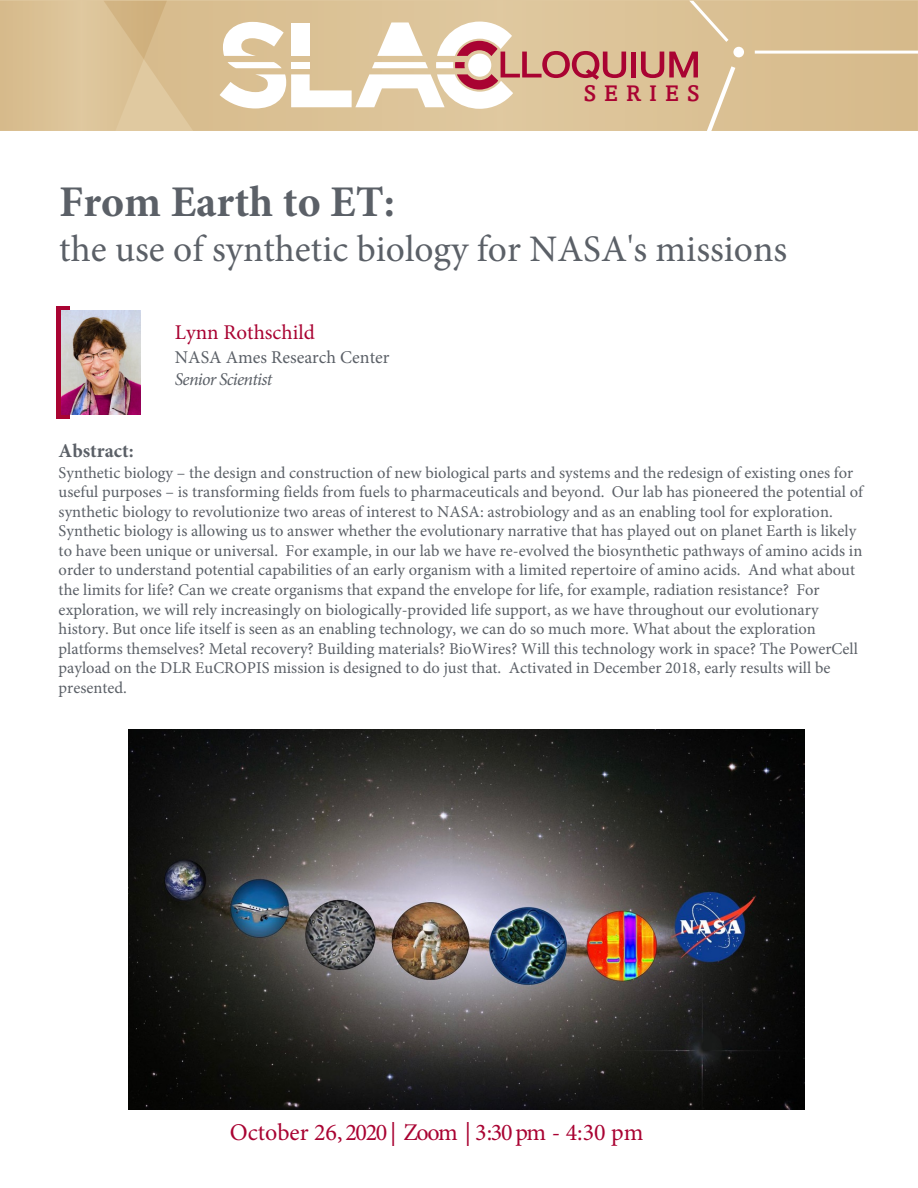
<style>
.page{position:relative;width:918px;height:1188px;background:#fff}
.page>*{position:absolute;margin:0;border:0;box-sizing:border-box;transform-origin:0 0}
.t1{font:700 43.8px "Minion Pro";color:#5b6067}
.t2{font:37.5px "Minion Pro";color:#5b6067}
.t3{font:24px "Minion Pro";color:#a90332}
.t4{font:500 22.5px "Amasis MT Std";letter-spacing:.36em;color:#a90332}
.t5{font:21px "Minion Pro";color:#a90332}
.t6{font:700 19.5px "Minion Pro";color:#5b6067}
.t7{font:18px "Minion Pro";color:#5b6067}
.t8{font:italic 18px "Minion Pro";letter-spacing:-.04em;color:#5b6067}
.t9{font:16.5px/19.6px "Minion Pro";color:#5b6067}
</style>
<div class="page">
<svg style="left:0;top:1px;width:104px;height:130px"></svg>
<svg style="left:104px;top:1px;width:814px;height:130px"></svg>
<div style="left:733px;top:47px;width:11px;height:10px;background:#fff;border-radius:50%"></div>
<hr style="left:755px;top:51px;width:163px;height:3px;background:#fff">
<svg style="left:689px;top:1px;width:40px;height:41px"></svg>
<svg style="left:707px;top:66px;width:28px;height:65px"></svg>
<div style="left:631px;top:52px;width:5px;height:25px;background:#a90332"></div>
<svg style="left:641px;top:52px;width:57px;height:26px"></svg>
<svg style="left:220px;top:22px;width:406px;height:87px"></svg>
<div style="left:56px;top:307px;width:14px;height:112px;background:#a90332"></div>
<img style="left:61px;top:311px;width:79px;height:104px">
<img style="left:129px;top:730px;width:676px;height:380px">
<h3 class="t4" style="left:584px;top:79px;width:117px">SERIES</h3>
<h1 class="t1" style="left:59px;top:171px;width:337px">From Earth to ET:</h1>
<h2 class="t2" style="left:59px;top:224px;width:730px">the use of synthetic biology for NASA's missions</h2>
<p class="t5" style="left:175px;top:319px;width:141px">Lynn Rothschild</p>
<p class="t7" style="left:175px;top:345px;width:216px">NASA Ames Research Center</p>
<p class="t8" style="left:175px;top:367px;width:99px">Senior Scientist</p>
<p class="t6" style="left:59px;top:437px;width:77px">Abstract:</p>
<p class="t9" style="left:59px;top:463px;width:806px">Synthetic biology – the design and construction of new biological parts and systems and the redesign of existing ones for useful purposes – is transforming fields from fuels to pharmaceuticals and beyond. Our lab has pioneered the potential of synthetic biology to revolutionize two areas of interest to NASA: astrobiology and as an enabling tool for exploration.<br>Synthetic biology is allowing us to answer whether the evolutionary narrative that has played out on planet Earth is likely to have been unique or universal. For example, in our lab we have re-evolved the biosynthetic pathways of amino acids in order to understand potential capabilities of an early organism with a limited repertoire of amino acids. And what about the limits for life? Can we create organisms that expand the envelope for life, for example, radiation resistance? For exploration, we will rely increasingly on biologically-provided life support, as we have throughout our evolutionary history. But once life itself is seen as an enabling technology, we can do so much more. What about the exploration platforms themselves? Metal recovery? Building materials? BioWires? Will this technology work in space? The PowerCell payload on the DLR EuCROPIS mission is designed to do just that. Activated in December 2018, early results will be presented.</p>
<h3 class="t3" style="left:230px;top:1117px;width:415px">October 26, 2020 | Zoom | 3:30 pm - 4:30 pm</h3>
</div>
